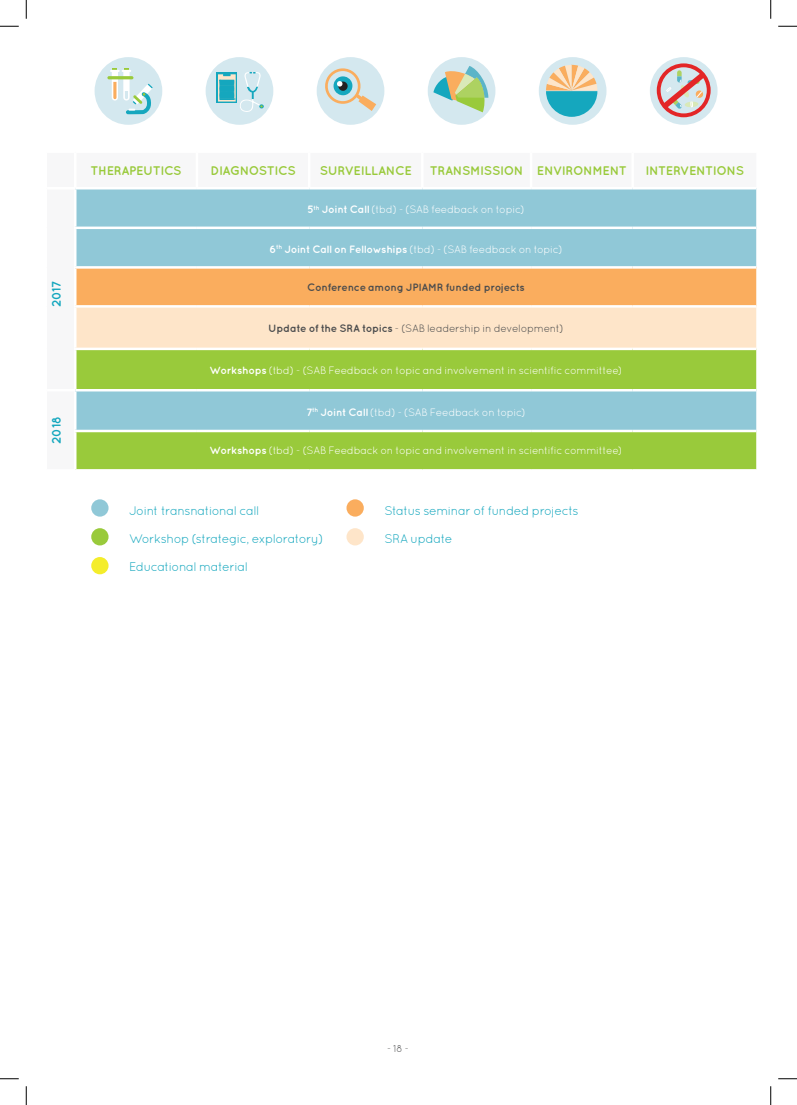
<style>
.page{position:relative;width:797px;height:1105px;background:#fff}
.page>*{position:absolute;margin:0;border:0;box-sizing:border-box;transform-origin:0 0}
.table_Body{font:12.5px "Quicksand";letter-spacing:-.035em;color:#15a7be}
.table_header{font:700 12.5px "Quicksand";letter-spacing:-.03em;color:#99ca3b}
.table_body_bold{font:700 12.5px "Quicksand";letter-spacing:-.025em;color:#15a7be}
.tableBody_2{font:10.62px "Quicksand";letter-spacing:-.03em;color:#fff}
.tableBody_2-2{font:10.62px "Quicksand";letter-spacing:-.025em;color:#4b4c4d}
.tableBody_2-3{font:700 10.62px "Quicksand";letter-spacing:-.025em;color:#4b4c4d}
.t1{font:10px "Quicksand";color:#4b4c4d}
.s1{font-weight:700}
</style>
<div class="page">
<div style="left:46px;top:188px;width:29px;height:202px;background:#f7f7f8"></div>
<div style="left:76px;top:189px;width:680px;height:77px;background:#90c8d7"></div>
<div style="left:75px;top:267px;width:682px;height:39px;background:#faad5e"></div>
<div style="left:75px;top:306px;width:682px;height:43px;background:#fee5c9"></div>
<div style="left:76px;top:350px;width:680px;height:119px;background:#99ca3b"></div>
<div style="left:75px;top:390px;width:682px;height:41px;background:#90c8d7"></div>
<hr style="left:47px;top:187px;width:28px;height:2px;background:#fff">
<hr style="left:74px;top:189px;width:2px;height:38px;background:#fff">
<hr style="left:74px;top:227px;width:123px;height:2px;background:#fff">
<hr style="left:74px;top:229px;width:2px;height:37px;background:#fff">
<hr style="left:197px;top:227px;width:112px;height:2px;background:#fff">
<hr style="left:309px;top:227px;width:113px;height:2px;background:#fff">
<hr style="left:422px;top:227px;width:109px;height:2px;background:#fff">
<hr style="left:531px;top:227px;width:101px;height:2px;background:#fff">
<hr style="left:632px;top:227px;width:124px;height:2px;background:#fff">
<hr style="left:74px;top:266px;width:123px;height:3px;background:#fff">
<hr style="left:74px;top:269px;width:2px;height:36px;background:#fff">
<hr style="left:197px;top:266px;width:112px;height:3px;background:#fff">
<hr style="left:309px;top:266px;width:113px;height:3px;background:#fff">
<hr style="left:422px;top:266px;width:109px;height:3px;background:#fff">
<hr style="left:531px;top:266px;width:101px;height:3px;background:#fff">
<hr style="left:632px;top:266px;width:124px;height:3px;background:#fff">
<hr style="left:74px;top:305px;width:123px;height:3px;background:#fff">
<hr style="left:74px;top:308px;width:2px;height:40px;background:#fff">
<hr style="left:197px;top:305px;width:112px;height:3px;background:#fff">
<hr style="left:309px;top:305px;width:113px;height:3px;background:#fff">
<hr style="left:422px;top:305px;width:109px;height:3px;background:#fff">
<hr style="left:531px;top:305px;width:101px;height:3px;background:#fff">
<hr style="left:632px;top:305px;width:124px;height:3px;background:#fff">
<hr style="left:74px;top:348px;width:123px;height:2px;background:#fff">
<hr style="left:74px;top:350px;width:2px;height:39px;background:#fff">
<hr style="left:197px;top:348px;width:112px;height:2px;background:#fff">
<hr style="left:309px;top:348px;width:113px;height:2px;background:#fff">
<hr style="left:422px;top:348px;width:109px;height:2px;background:#fff">
<hr style="left:531px;top:348px;width:101px;height:2px;background:#fff">
<hr style="left:632px;top:348px;width:124px;height:2px;background:#fff">
<hr style="left:47px;top:389px;width:28px;height:2px;background:#fff">
<hr style="left:75px;top:389px;width:122px;height:2px;background:#fff">
<hr style="left:74px;top:391px;width:2px;height:39px;background:#fff">
<hr style="left:197px;top:389px;width:112px;height:2px;background:#fff">
<hr style="left:309px;top:389px;width:113px;height:2px;background:#fff">
<hr style="left:422px;top:389px;width:109px;height:2px;background:#fff">
<hr style="left:531px;top:389px;width:101px;height:2px;background:#fff">
<hr style="left:632px;top:389px;width:124px;height:2px;background:#fff">
<hr style="left:74px;top:430px;width:123px;height:2px;background:#fff">
<hr style="left:197px;top:430px;width:112px;height:2px;background:#fff">
<hr style="left:309px;top:430px;width:113px;height:2px;background:#fff">
<hr style="left:422px;top:430px;width:109px;height:2px;background:#fff">
<hr style="left:531px;top:430px;width:101px;height:2px;background:#fff">
<hr style="left:632px;top:430px;width:124px;height:2px;background:#fff">
<hr style="left:46px;top:188px;width:1px;height:40px;background:#fff">
<hr style="left:46px;top:228px;width:1px;height:39px;background:#fff">
<hr style="left:46px;top:267px;width:1px;height:39px;background:#fff">
<hr style="left:756px;top:267px;width:1px;height:39px;background:#fff">
<hr style="left:46px;top:306px;width:1px;height:43px;background:#fff">
<hr style="left:756px;top:306px;width:1px;height:43px;background:#fff">
<hr style="left:46px;top:349px;width:1px;height:41px;background:#fff">
<hr style="left:756px;top:390px;width:1px;height:41px;background:#fff">
<div style="left:95px;top:57px;width:67px;height:68px;background:#d4e8ef;border-radius:50%"></div>
<svg style="left:110px;top:68px;width:43px;height:46px"></svg>
<hr style="left:107px;top:76px;width:26px;height:3px;background:#99ca3b;border-radius:2px">
<div style="left:206px;top:57px;width:67px;height:68px;background:#d4e8ef;border-radius:50%"></div>
<div style="left:216px;top:72px;width:21px;height:31px;background:#15a7be"></div>
<svg style="left:218px;top:72px;width:46px;height:40px"></svg>
<div style="left:317px;top:57px;width:67px;height:68px;background:#d4e8ef;border-radius:50%"></div>
<svg style="left:324px;top:68px;width:52px;height:43px"></svg>
<div style="left:428px;top:57px;width:67px;height:68px;background:#d4e8ef;border-radius:50%"></div>
<svg style="left:433px;top:66px;width:55px;height:46px"></svg>
<div style="left:539px;top:57px;width:67px;height:68px;background:#d4e8ef;border-radius:50%"></div>
<svg style="left:546px;top:65px;width:51px;height:52px"></svg>
<div style="left:650px;top:57px;width:67px;height:68px;background:#d4e8ef;border-radius:50%"></div>
<svg style="left:656px;top:63px;width:54px;height:54px"></svg>
<div style="left:91px;top:499px;width:17px;height:18px;background:#90c8d7;border-radius:50%"></div>
<div style="left:346px;top:499px;width:18px;height:18px;background:#faad5e;border-radius:50%"></div>
<div style="left:91px;top:528px;width:17px;height:17px;background:#99ca3b;border-radius:50%"></div>
<div style="left:346px;top:528px;width:18px;height:17px;background:#fee5c9;border-radius:50%"></div>
<div style="left:91px;top:557px;width:17px;height:17px;background:#f4ed2b;border-radius:50%"></div>
<svg style="left:0;top:25px;width:19px;height:2px"></svg>
<svg style="left:778px;top:25px;width:19px;height:2px"></svg>
<svg style="left:0;top:1078px;width:19px;height:1px"></svg>
<svg style="left:778px;top:1078px;width:19px;height:1px"></svg>
<svg style="left:25px;top:0;width:2px;height:19px"></svg>
<svg style="left:25px;top:1086px;width:2px;height:19px"></svg>
<svg style="left:770px;top:0;width:1px;height:19px"></svg>
<svg style="left:770px;top:1086px;width:1px;height:19px"></svg>
<p class="table_body_bold" style="left:49px;top:307px;width:28px;rotate:-90deg">2017</p>
<p class="table_body_bold" style="left:49px;top:444px;width:29px;rotate:-90deg">2018</p>
<p class="table_header" style="left:91px;top:163px;width:93px">THERAPEUTICS</p>
<p class="table_header" style="left:210px;top:163px;width:87px">DIAGNOSTICS</p>
<p class="table_header" style="left:320px;top:163px;width:93px">SURVEILLANCE</p>
<p class="table_header" style="left:430px;top:163px;width:95px">TRANSMISSION</p>
<p class="table_header" style="left:537px;top:163px;width:91px">ENVIRONMENT</p>
<p class="table_header" style="left:645px;top:163px;width:100px">INTERVENTIONS</p>
<p class="tableBody_2" style="left:307px;top:203px;width:219px"><span class="s1">5</span><sup>th</sup> <span class="s1">Joint Call</span> (tbd) - (SAB feedback on topic)</p>
<p class="tableBody_2" style="left:269px;top:243px;width:294px"><span class="s1">6</span><sup>th</sup> <span class="s1">Joint Call on Fellowships</span> (tbd) - (SAB feedback on topic)</p>
<p class="tableBody_2-3" style="left:307px;top:281px;width:219px">Conference among JPIAMR funded projects</p>
<p class="tableBody_2-2" style="left:268px;top:322px;width:297px"><span class="s1">Update of the SRA topics</span> - (SAB leadership in development)</p>
<p class="tableBody_2" style="left:210px;top:364px;width:414px"><span class="s1">Workshops</span> (tbd) - (SAB Feedback on topic and involvement in scientific committee)</p>
<p class="tableBody_2" style="left:306px;top:406px;width:221px"><span class="s1">7</span><sup>th</sup> <span class="s1">Joint Call</span> (tbd) - (SAB Feedback on topic)</p>
<p class="tableBody_2" style="left:210px;top:445px;width:414px"><span class="s1">Workshops</span> (tbd) - (SAB Feedback on topic and involvement in scientific committee)</p>
<p class="table_Body" style="left:129px;top:503px;width:132px">Joint transnational call</p>
<p class="table_Body" style="left:384px;top:503px;width:196px">Status seminar of funded projects</p>
<p class="table_Body" style="left:129px;top:531px;width:196px">Workshop (strategic, exploratory)</p>
<p class="table_Body" style="left:384px;top:531px;width:70px">SRA update</p>
<p class="table_Body" style="left:129px;top:560px;width:120px">Educational material</p>
<p class="t1" style="left:387px;top:1043px;width:23px">- 18 -</p>
</div>
